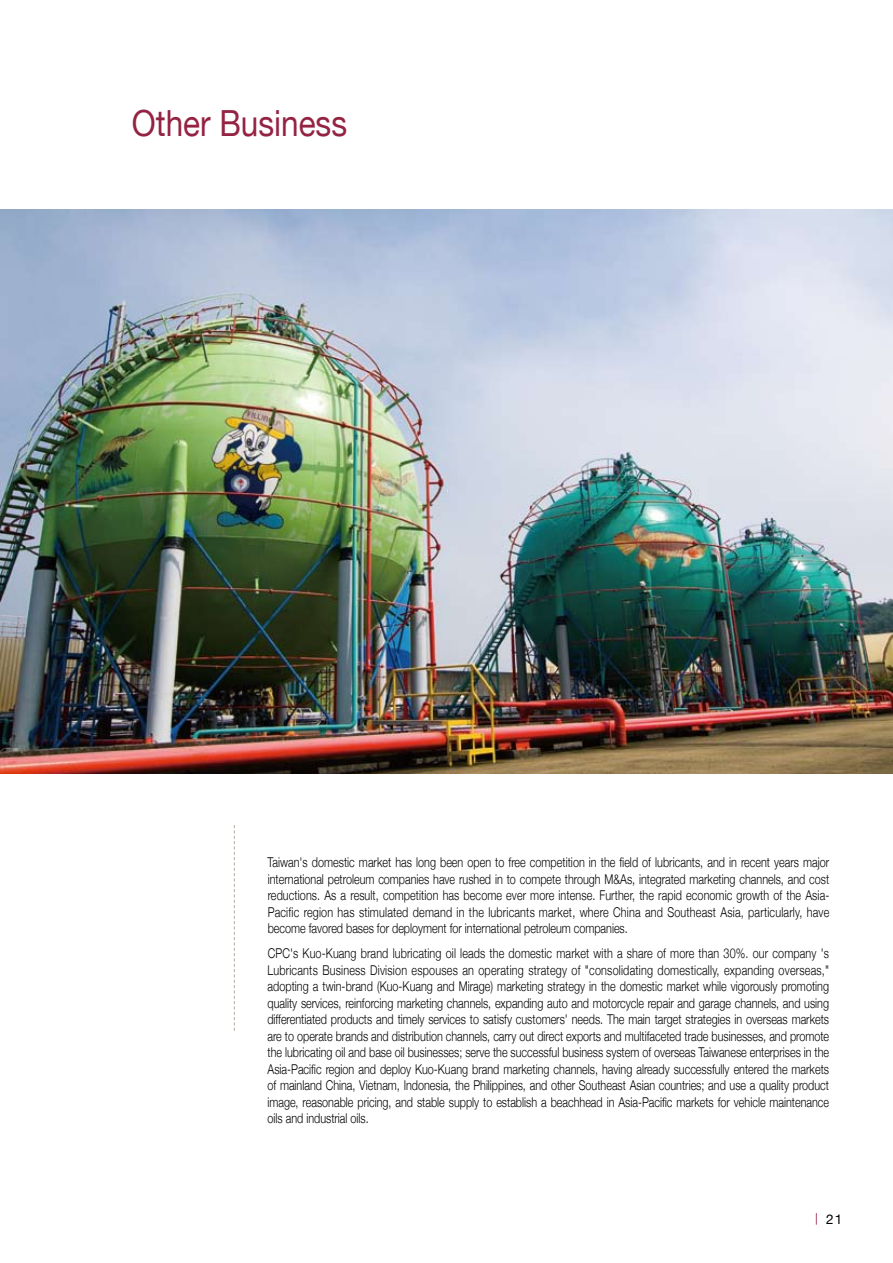
<style>
.page{position:relative;width:893px;height:1263px;background:#fff}
.page>*{position:absolute;margin:0;border:0;box-sizing:border-box;transform-origin:0 0}
.t1{font:36px "Helvetica Neue";color:#942343;scale:.88 1}
.t2{font:300 13.5px/16.5px "Helvetica Neue";color:#000;text-align:justify;scale:.8 1}
.t3{font:13.5px "Helvetica Neue";color:#000}
.s1{font-family:"AR Hei B5";font-weight:500;color:#942343}
</style>
<div class="page">
<img style="left:0;top:209px;width:893px;height:565px">
<svg style="left:234px;top:825px;width:1px;height:206px"></svg>
<h1 class="t1" style="left:132px;top:102px;width:246px">Other Business</h1>
<p class="t2" style="left:268px;top:854px;width:704px">Taiwan's domestic market has long been open to free competition in the field of lubricants, and in recent years major international petroleum companies have rushed in to compete through M&amp;As, integrated marketing channels, and cost reductions. As a result, competition has become ever more intense. Further, the rapid economic growth of the Asia-Pacific region has stimulated demand in the lubricants market, where China and Southeast Asia, particularly, have become favored bases for deployment for international petroleum companies.</p>
<p class="t2" style="left:267px;top:945px;width:704px">CPC's Kuo-Kuang brand lubricating oil leads the domestic market with a share of more than 30%. our company 's Lubricants Business Division espouses an operating strategy of "consolidating domestically, expanding overseas," adopting a twin-brand (Kuo-Kuang and Mirage) marketing strategy in the domestic market while vigorously promoting quality services, reinforcing marketing channels, expanding auto and motorcycle repair and garage channels, and using differentiated products and timely services to satisfy customers' needs. The main target strategies in overseas markets are to operate brands and distribution channels, carry out direct exports and multifaceted trade businesses, and promote the lubricating oil and base oil businesses; serve the successful business system of overseas Taiwanese enterprises in the Asia-Pacific region and deploy Kuo-Kuang brand marketing channels, having already successfully entered the markets of mainland China, Vietnam, Indonesia, the Philippines, and other Southeast Asian countries; and use a quality product image, reasonable pricing, and stable supply to establish a beachhead in Asia-Pacific markets for vehicle maintenance oils and industrial oils.</p>
<p class="t3" style="left:810px;top:1211px;width:34px"><span class="s1">｜</span>21</p>
</div>
